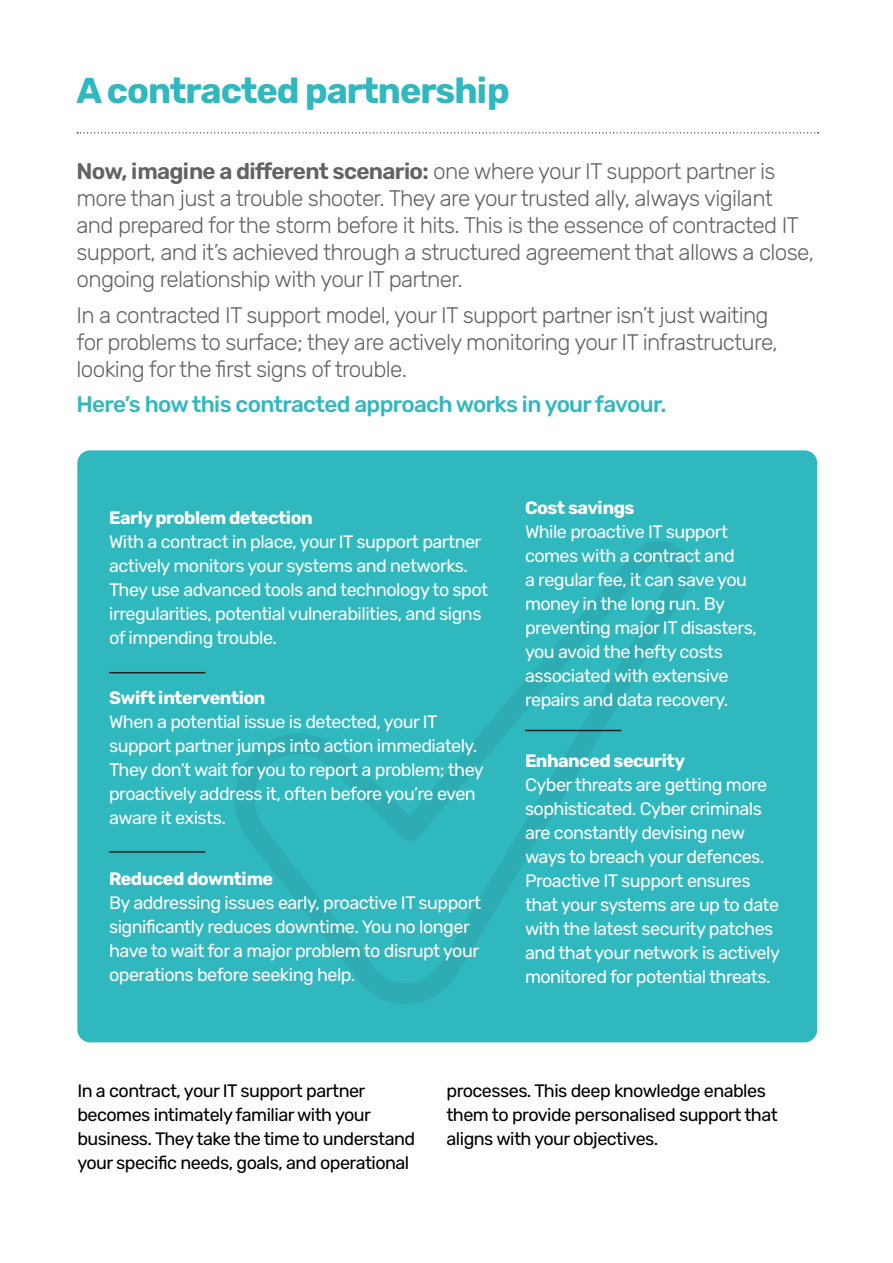
<style>
.page{position:relative;width:893px;height:1263px;background:#fff}
.page>*{position:absolute;margin:0;border:0;box-sizing:border-box;transform-origin:0 0}
.t1{font:700 36px "Rubik";letter-spacing:-.03em;color:#30b8bf}
.t2{font:300 22.5px/27px "Rubik";letter-spacing:-.03em;color:#646363}
.t3{font:500 22.5px "Rubik";letter-spacing:-.03em;color:#30b8bf}
.t4{font:18px/24px "Rubik";letter-spacing:-.03em;color:#fff}
.t5{font:18px/24px "Rubik";letter-spacing:-.03em;color:#000}
.t6{font:700 18px "Rubik";letter-spacing:-.03em;color:#fff}
</style>
<div class="page">
<div style="left:77px;top:450px;width:740px;height:592px;background:#30b8bf;border-radius:13px"></div>
<svg style="left:235px;top:541px;width:456px;height:463px"></svg>
<svg style="left:77px;top:132px;width:741px;height:1px"></svg>
<hr style="left:525px;top:730px;width:96px;height:1px;background:#212121">
<hr style="left:109px;top:672px;width:96px;height:1px;background:#212121">
<hr style="left:109px;top:851px;width:96px;height:2px;background:#212121">
<h1 class="t1" style="left:77px;top:70px;width:435px">A contracted partnership</h1>
<p class="t2" style="left:77px;top:158px;width:739px">Now, imagine a different scenario: one where your IT support partner is more than just a trouble shooter. They are your trusted ally, always vigilant and prepared for the storm before it hits. This is the essence of contracted IT support, and it’s achieved through a structured agreement that allows a close, ongoing relationship with your IT partner.</p>
<p class="t2" style="left:77px;top:302px;width:703px">In a contracted IT support model, your IT support partner isn’t just waiting for problems to surface; they are actively monitoring your IT infrastructure, looking for the first signs of trouble.</p>
<p class="t3" style="left:77px;top:392px;width:591px">Here’s how this contracted approach works in your favour.</p>
<p class="t6" style="left:109px;top:507px;width:205px">Early problem detection</p>
<p class="t4" style="left:109px;top:530px;width:381px">With a contract in place, your IT support partner actively monitors your systems and networks.<br>They use advanced tools and technology to spot irregularities, potential vulnerabilities, and signs of impending trouble.</p>
<p class="t6" style="left:109px;top:688px;width:158px">Swift intervention</p>
<p class="t4" style="left:109px;top:710px;width:376px">When a potential issue is detected, your IT support partner jumps into action immediately.<br>They don’t wait for you to report a problem; they proactively address it, often before you’re even aware it exists.</p>
<p class="t6" style="left:109px;top:869px;width:166px">Reduced downtime</p>
<p class="t4" style="left:109px;top:891px;width:374px">By addressing issues early, proactive IT support significantly reduces downtime. You no longer have to wait for a major problem to disrupt your operations before seeking help.</p>
<p class="t6" style="left:525px;top:497px;width:111px">Cost savings</p>
<p class="t4" style="left:525px;top:520px;width:233px">While proactive IT support comes with a contract and<br>a regular fee, it can save you money in the long run. By preventing major IT disasters, you avoid the hefty costs associated with extensive repairs and data recovery.</p>
<p class="t6" style="left:525px;top:750px;width:162px">Enhanced security</p>
<p class="t4" style="left:525px;top:773px;width:256px">Cyber threats are getting more sophisticated. Cyber criminals are constantly devising new ways to breach your defences.<br>Proactive IT support ensures that your systems are up to date with the latest security patches and that your network is actively monitored for potential threats.</p>
<p class="t5" style="left:77px;top:1079px;width:339px">In a contract, your IT support partner becomes intimately familiar with your business. They take the time to understand your specific needs, goals, and operational</p>
<p class="t5" style="left:446px;top:1079px;width:333px">processes. This deep knowledge enables them to provide personalised support that aligns with your objectives.</p>
</div>
